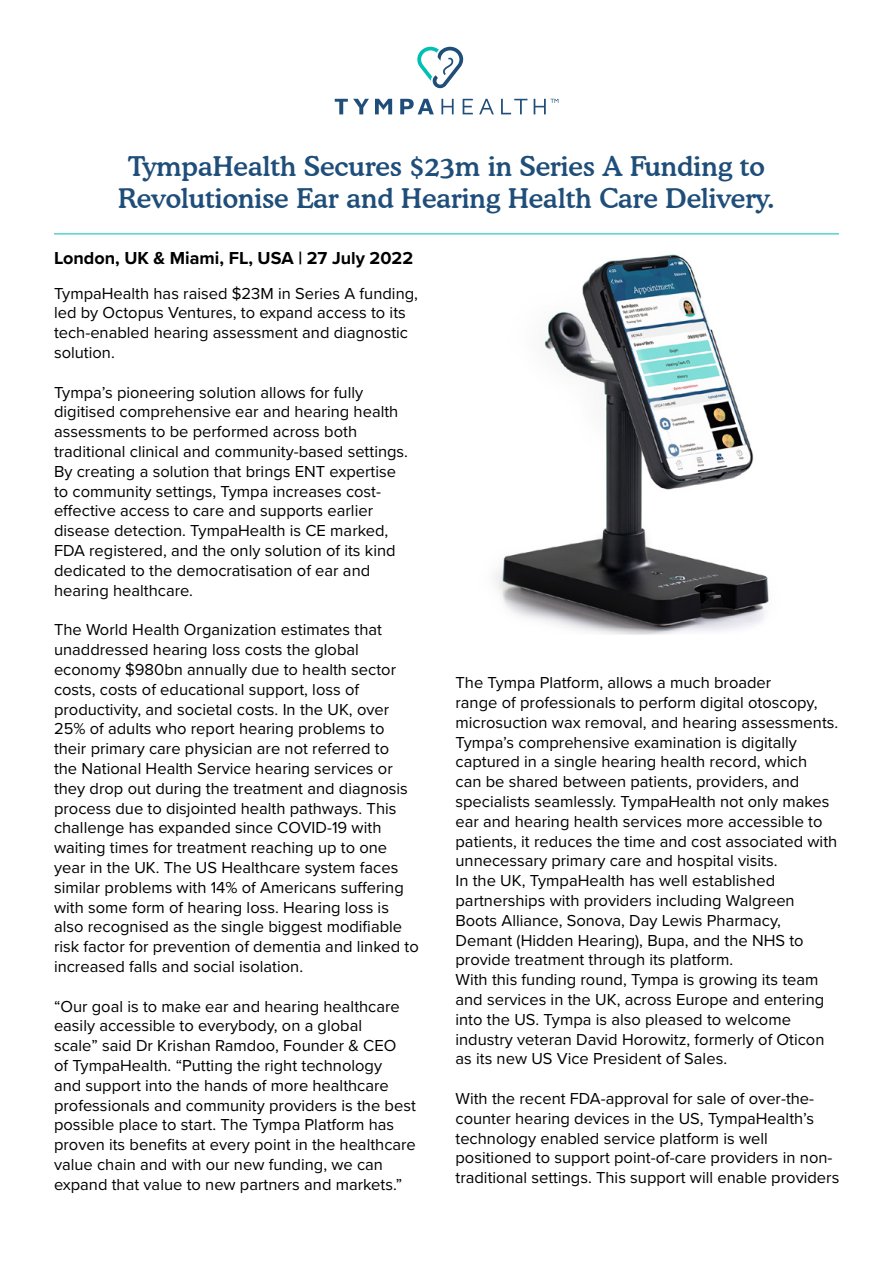
<style>
.page{position:relative;width:893px;height:1263px;background:#fff}
.page>*{position:absolute;margin:0;border:0;box-sizing:border-box;transform-origin:0 0}
.t1{font:500 27px/32.4px "Cooper BT";color:#1e4e79;text-align:center}
.t2{font:700 18px "Proxima Nova";color:#000}
.t3{font:16.5px/19.8px "Proxima Nova";color:#000}
</style>
<div class="page">
<hr style="left:54px;top:233px;width:785px;height:1px;background:#00bfb3">
<svg style="left:501px;top:99px;width:26px;height:15px"></svg>
<svg style="left:479px;top:99px;width:15px;height:15px"></svg>
<svg style="left:463px;top:99px;width:10px;height:15px"></svg>
<svg style="left:441px;top:99px;width:13px;height:15px"></svg>
<svg style="left:400px;top:99px;width:34px;height:15px"></svg>
<svg style="left:375px;top:99px;width:17px;height:15px"></svg>
<svg style="left:335px;top:99px;width:34px;height:15px"></svg>
<svg style="left:417px;top:47px;width:46px;height:41px"></svg>
<svg style="left:534px;top:99px;width:24px;height:15px"></svg>
<img style="left:495px;top:254px;width:274px;height:381px">
<h1 class="t1" style="left:118px;top:150px;width:658px">TympaHealth Secures $23m in Series A Funding to<br>Revolutionise Ear and Hearing Health Care Delivery.</h1>
<p class="t2" style="left:54px;top:245px;width:361px">London, UK &amp; Miami, FL, USA | 27 July 2022</p>
<p class="t3" style="left:54px;top:283px;width:366px">TympaHealth has raised $23M in Series A funding, led by Octopus Ventures, to expand access to its tech-enabled hearing assessment and diagnostic solution.</p>
<p class="t3" style="left:54px;top:382px;width:356px">Tympa’s pioneering solution allows for fully digitised comprehensive ear and hearing health assessments to be performed across both traditional clinical and community-based settings.<br>By creating a solution that brings ENT expertise to community settings, Tympa increases cost&shy;effective access to care and supports earlier disease detection. TympaHealth is CE marked, FDA registered, and the only solution of its kind dedicated to the democratisation of ear and hearing healthcare.</p>
<p class="t3" style="left:54px;top:619px;width:366px">The World Health Organization estimates that unaddressed hearing loss costs the global economy $980bn annually due to health sector costs, costs of educational support, loss of productivity, and societal costs. In the UK, over 25% of adults who report hearing problems to their primary care physician are not referred to<br>the National Health Service hearing services or they drop out during the treatment and diagnosis process due to disjointed health pathways. This challenge has expanded since COVID-19 with waiting times for treatment reaching up to one year in the UK. The US Healthcare system faces similar problems with 14% of Americans suffering with some form of hearing loss. Hearing loss is also recognised as the single biggest modifiable risk factor for prevention of dementia and linked to increased falls and social isolation.</p>
<p class="t3" style="left:54px;top:995px;width:363px">“Our goal is to make ear and hearing healthcare easily accessible to everybody, on a global<br>scale” said Dr Krishan Ramdoo, Founder &amp; CEO<br>of TympaHealth. “Putting the right technology<br>and support into the hands of more healthcare professionals and community providers is the best possible place to start. The Tympa Platform has proven its benefits at every point in the healthcare value chain and with our new funding, we can expand that value to new partners and markets.”</p>
<p class="t3" style="left:455px;top:672px;width:384px">The Tympa Platform, allows a much broader<br>range of professionals to perform digital otoscopy, microsuction wax removal, and hearing assessments.<br>Tympa’s comprehensive examination is digitally captured in a single hearing health record, which<br>can be shared between patients, providers, and specialists seamlessly. TympaHealth not only makes ear and hearing health services more accessible to patients, it reduces the time and cost associated with unnecessary primary care and hospital visits.<br>In the UK, TympaHealth has well established partnerships with providers including Walgreen Boots Alliance, Sonova, Day Lewis Pharmacy, Demant (Hidden Hearing), Bupa, and the NHS to provide treatment through its platform.<br>With this funding round, Tympa is growing its team and services in the UK, across Europe and entering into the US. Tympa is also pleased to welcome industry veteran David Horowitz, formerly of Oticon as its new US Vice President of Sales.</p>
<p class="t3" style="left:455px;top:1088px;width:385px">With the recent FDA-approval for sale of over-the&shy;counter hearing devices in the US, TympaHealth’s technology enabled service platform is well positioned to support point-of-care providers in non&shy;traditional settings. This support will enable providers</p>
</div>
